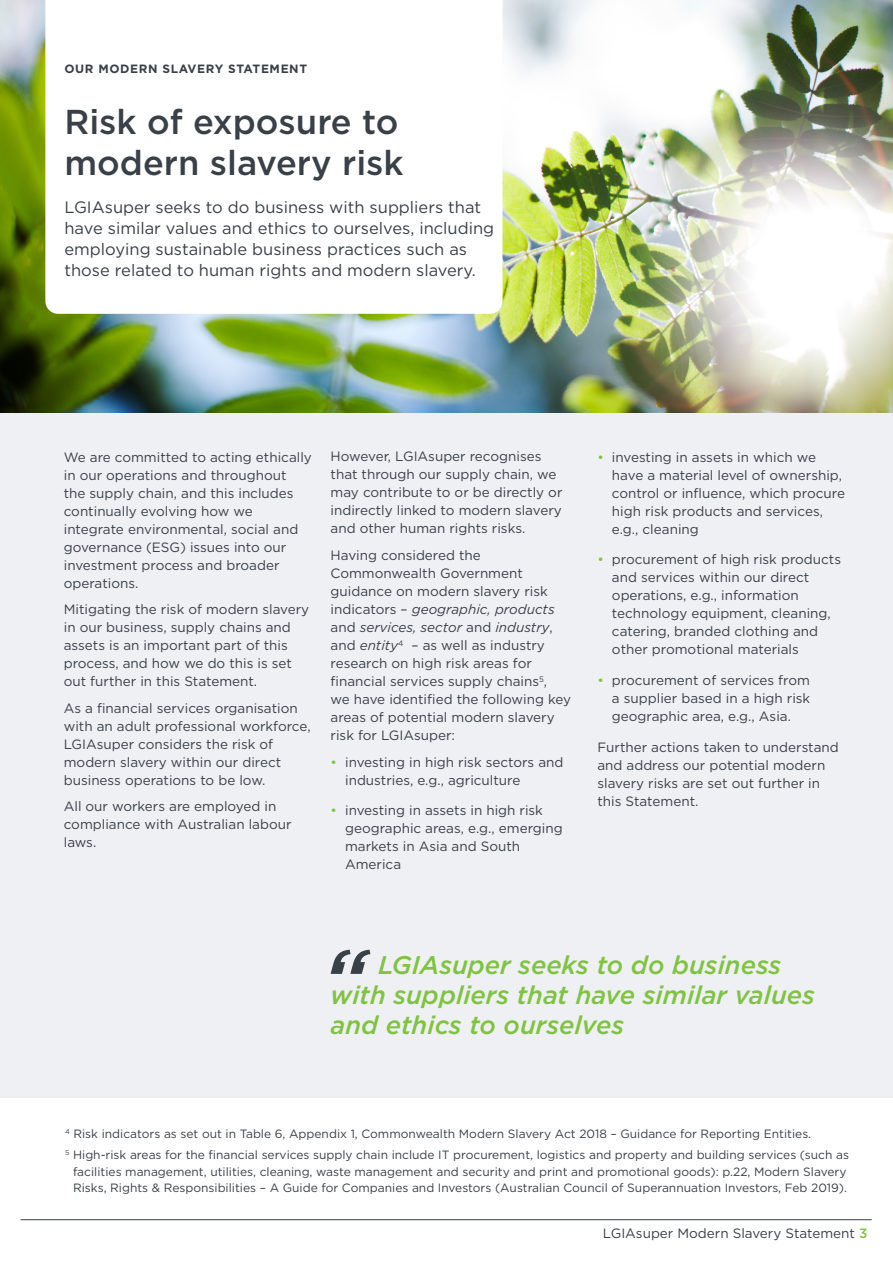
<style>
.page{position:relative;width:893px;height:1263px;background:#fff}
.page>*{position:absolute;margin:0;border:0;box-sizing:border-box;transform-origin:0 0}
.t1{font:500 34.5px/41.4px "Gotham";color:#394048}
.t2{font:italic 500 25.5px/30px "Gotham";color:#80c342}
.t3{font:16.5px/21px "Gotham";color:#394048}
.t4{font:13.5px/18px "Gotham";color:#394048}
.t5{font:12px/20.7px "Gotham";color:#394048}
.t6{font:700 12px "Gotham";letter-spacing:.05em;color:#394048}
.s1{font-style:italic}
.s2{color:#80c342}
.s3{font-weight:500;color:#80c342}
</style>
<div class="page">
<div style="left:0;top:0;width:893px;height:1097px;background:#eff0f3"></div>
<img style="left:0;top:0;width:893px;height:413px">
<div style="left:45px;top:0;width:457px;height:314px;background:#fff"></div>
<hr style="left:21px;top:1219px;width:851px;height:1px;background:#394048">
<svg style="left:331px;top:950px;width:39px;height:24px"></svg>
<p class="t6" style="left:64px;top:61px;width:244px">OUR MODERN SLAVERY STATEMENT</p>
<h1 class="t1" style="left:64px;top:101px;width:341px">Risk of exposure to modern slavery risk</h1>
<p class="t3" style="left:64px;top:197px;width:431px">LGIAsuper seeks to do business with suppliers that have similar values and ethics to ourselves, including employing sustainable business practices such as those related to human rights and modern slavery.</p>
<p class="t4" style="left:64px;top:447px;width:250px">We are committed to acting ethically in our operations and throughout<br>the supply chain, and this includes continually evolving how we integrate environmental, social and governance (ESG) issues into our investment process and broader operations.</p>
<p class="t4" style="left:64px;top:600px;width:247px">Mitigating the risk of modern slavery in our business, supply chains and assets is an important part of this process, and how we do this is set out further in this Statement.</p>
<p class="t4" style="left:64px;top:698px;width:248px">As a financial services organisation with an adult professional workforce, LGIAsuper considers the risk of modern slavery within our direct business operations to be low.</p>
<p class="t4" style="left:64px;top:797px;width:229px">All our workers are employed in compliance with Australian labour laws.</p>
<p class="t4" style="left:331px;top:447px;width:233px">However, LGIAsuper recognises that through our supply chain, we may contribute to or be directly or indirectly linked to modern slavery and other human rights risks.</p>
<p class="t4" style="left:331px;top:546px;width:242px">Having considered the<br>Commonwealth Government guidance on modern slavery risk indicators – <span class="s1">geographic, products </span>and <span class="s1">services, sector</span> and <span class="s1">industry</span>, and <span class="s1">entity</span><sup>4</sup> – as well as industry research on high risk areas for financial services supply chains<sup>5</sup>,<br>we have identified the following key areas of potential modern slavery risk for LGIAsuper:</p>
<p class="t4" style="left:345px;top:752px;width:220px;text-indent:-15px"><span class="s2">•</span> investing in high risk sectors and industries, e.g., agriculture</p>
<p class="t4" style="left:345px;top:801px;width:219px;text-indent:-15px"><span class="s2">•</span> investing in assets in high risk geographic areas, e.g., emerging markets in Asia and South<br>America</p>
<p class="t4" style="left:612px;top:447px;width:235px;text-indent:-15px"><span class="s2">•</span> investing in assets in which we have a material level of ownership, control or influence, which procure high risk products and services, e.g., cleaning</p>
<p class="t4" style="left:612px;top:550px;width:231px;text-indent:-15px"><span class="s2">•</span> procurement of high risk products and services within our direct operations, e.g., information technology equipment, cleaning, catering, branded clothing and other promotional materials</p>
<p class="t4" style="left:612px;top:671px;width:200px;text-align:justify;text-indent:-15px"><span class="s2">•</span> procurement of services from a supplier based in a high risk geographic area, e.g., Asia.</p>
<p class="t4" style="left:597px;top:738px;width:243px">Further actions taken to understand and address our potential modern slavery risks are set out further in this Statement.</p>
<h2 class="t2" style="left:331px;top:949px;width:486px;text-indent:47px">LGIAsuper seeks to do business with suppliers that have similar values and ethics to ourselves</h2>
<p class="t5" style="left:65px;top:1123px;width:785px"><sup>4</sup> Risk indicators as set out in Table 6, Appendix 1, Commonwealth Modern Slavery Act 2018 – Guidance for Reporting Entities.<br><sup>5</sup> High-risk areas for the financial services supply chain include IT procurement, logistics and property and building services (such as</p>
<p class="t5" style="left:73px;top:1163px;width:775px;line-height:16.5px">facilities management, utilities, cleaning, waste management and security and print and promotional goods): p.22, Modern Slavery<br>Risks, Rights &amp; Responsibilities – A Guide for Companies and Investors (Australian Council of Superannuation Investors, Feb 2019).</p>
<p class="t4" style="left:603px;top:1224px;width:266px">LGIAsuper Modern Slavery Statement <span class="s3">3</span></p>
</div>
